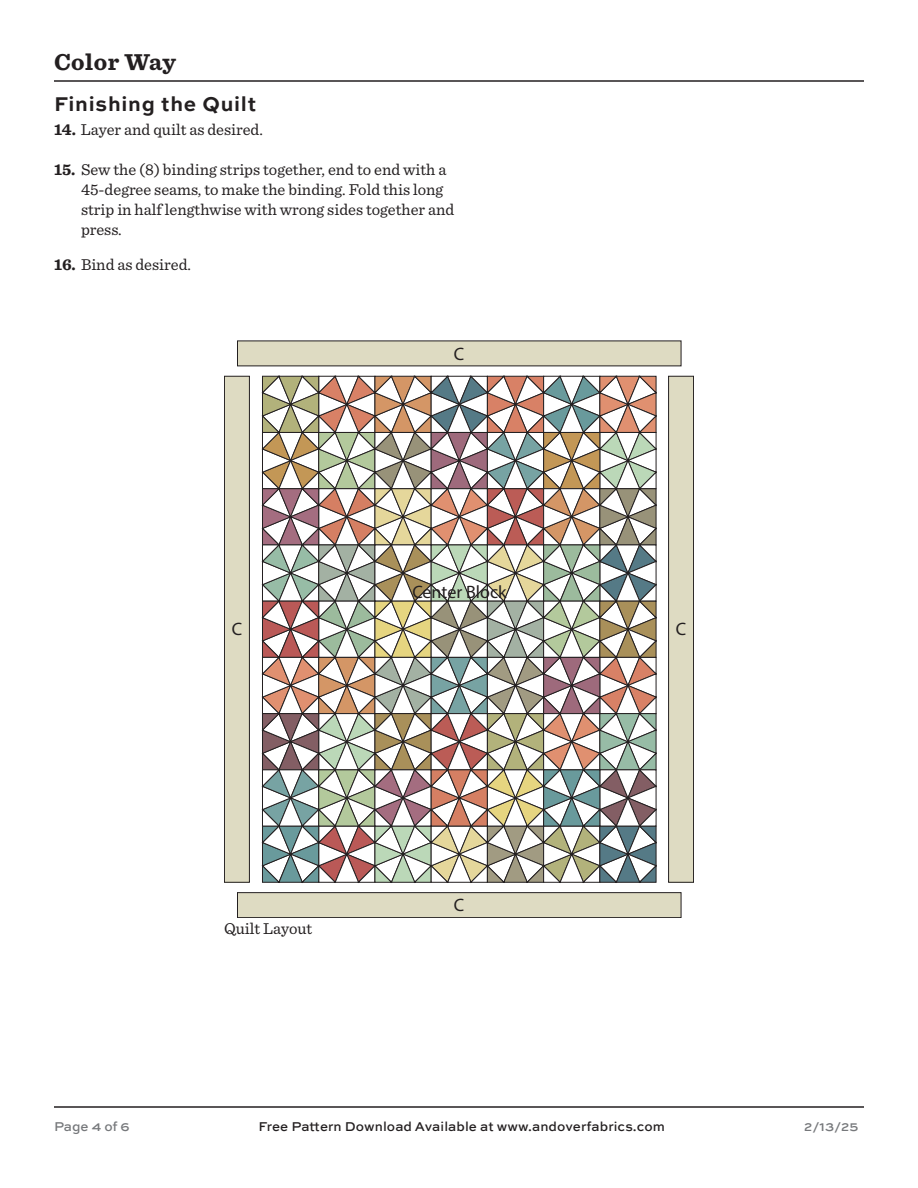
<style>
.page{position:relative;width:918px;height:1188px;background:#fff}
.page>*{position:absolute;margin:0;border:0;box-sizing:border-box;transform-origin:0 0}
.t1{font:700 24px "Sentinel";letter-spacing:.02em;color:#231f20}
.t2{font:700 21px "Sweet Sans Pro";letter-spacing:.035em;color:#231f20}
.t3{font:18px "Myriad Pro";color:#231f20}
.t4{font:16.5px/19.8px "Sentinel";color:#231f20}
.t5{font:500 13.5px "Sweet Sans Pro";letter-spacing:.005em;color:#231f20}
.t6{font:500 13.5px "Sweet Sans Pro";color:#76787b}
.s1{font-weight:700}
</style>
<div class="page">
<hr style="left:54px;top:80px;width:810px;height:2px;background:#231f20">
<hr style="left:54px;top:1106px;width:810px;height:2px;background:#231f20">
<svg style="left:261px;top:375px;width:396px;height:508px"></svg>
<div style="left:224px;top:376px;width:25px;height:506px;background:#dedbc2"></div>
<div style="left:224px;top:376px;width:26px;height:507px;border:1px solid #231f20"></div>
<div style="left:669px;top:376px;width:25px;height:506px;background:#dedbc2"></div>
<div style="left:668px;top:376px;width:26px;height:507px;border:1px solid #231f20"></div>
<div style="left:237px;top:341px;width:444px;height:25px;background:#dedbc2"></div>
<div style="left:237px;top:893px;width:444px;height:25px;background:#dedbc2"></div>
<div style="left:237px;top:892px;width:444px;height:26px;border:1px solid #231f20"></div>
<h1 class="t1" style="left:54px;top:43px;width:124px">Color Way</h1>
<p class="t2" style="left:54px;top:88px;width:204px">Finishing the Quilt</p>
<p class="t4" style="left:54px;top:118px;width:211px"><span class="s1">14.</span> Layer and quilt as desired.</p>
<p class="t4" style="left:54px;top:159px;width:394px"><span class="s1">15.</span> Sew the (8) binding strips together, end to end with a</p>
<p class="t4" style="left:81px;top:179px;width:375px">45-degree seams, to make the binding. Fold this long strip in half lengthwise with wrong sides together and press.</p>
<p class="t4" style="left:54px;top:253px;width:139px"><span class="s1">16.</span> Bind as desired.</p>
<p class="t3" style="left:454px;top:342px;width:12px">C</p>
<p class="t3" style="left:412px;top:581px;width:96px">Center Block</p>
<p class="t3" style="left:232px;top:618px;width:12px">C</p>
<p class="t3" style="left:676px;top:618px;width:12px">C</p>
<p class="t4" style="left:224px;top:918px;width:90px">Quilt Layout</p>
<p class="t3" style="left:454px;top:893px;width:12px">C</p>
<p class="t6" style="left:54px;top:1116px;width:77px">Page 4 of 6</p>
<p class="t5" style="left:259px;top:1117px;width:408px">Free Pattern Download Available at www.andoverfabrics.com</p>
<p class="t6" style="left:804px;top:1117px;width:56px">2/13/25</p>
</div>
